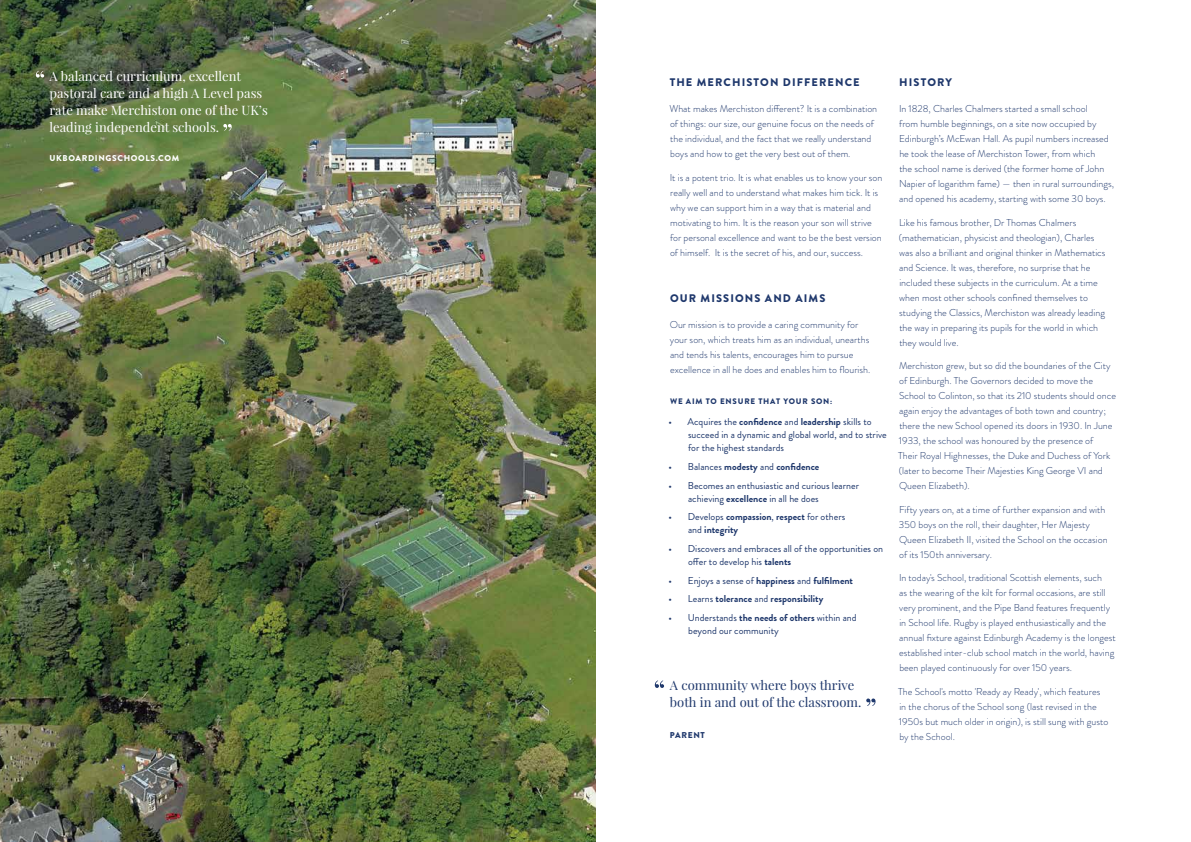
<style>
.page{position:relative;width:1191px;height:842px;background:#fff}
.page>*{position:absolute;margin:0;border:0;box-sizing:border-box;transform-origin:0 0}
.t1{font:13px/17px "Playfair Display";color:#fff}
.t2{font:13px/17px "Playfair Display";color:#1f386c}
.t3{font:900 11px "Brandon Grotesque";letter-spacing:.1em;color:#1f386c}
.t4{font:300 10px/15px "Brandon Grotesque";color:#1f386c}
.t5{font:10px/13px "Brandon Grotesque";color:#1f386c}
.t6{font:700 10px/13px "Brandon Grotesque";color:#1f386c}
.t7{font:900 8.4px "Brandon Grotesque";letter-spacing:.075em;color:#fff}
.t8{font:900 8.4px "Brandon Grotesque";letter-spacing:.075em;color:#1f386c}
.t9{font:900 8px "Brandon Grotesque";letter-spacing:.1em;color:#1f386c}
.s1{font-weight:700}
.s2{font-weight:400}
</style>
<div class="page">
<img style="left:0;top:0;width:595px;height:842px">
<svg style="left:223px;top:124px;width:9px;height:7px"></svg>
<svg style="left:36px;top:71px;width:8px;height:7px"></svg>
<svg style="left:866px;top:698px;width:9px;height:8px"></svg>
<svg style="left:655px;top:680px;width:9px;height:8px"></svg>
<h1 class="t1" style="left:49px;top:67px;width:220px">A balanced curriculum, excellent pastoral care and a high A Level pass rate make Merchiston one of the UK’s leading independent schools.</h1>
<p class="t7" style="left:49px;top:152px;width:131px">UKBOARDINGSCHOOLS.COM</p>
<p class="t3" style="left:669px;top:74px;width:191px">THE MERCHISTON DIFFERENCE</p>
<p class="t4" style="left:669px;top:101px;width:209px">What makes Merchiston different? It is a combination of things: our size, our genuine focus on the needs of the individual, and the fact that we really understand boys and how to get the very best out of them.</p>
<p class="t4" style="left:670px;top:170px;width:214px">It is a potent trio. It is what enables us to know your son really well and to understand what makes him tick. It is why we can support him in a way that is material and motivating to him. It is the reason your son will strive for personal excellence and want to be the best version of himself. It is the secret of his, and our, success.</p>
<p class="t3" style="left:670px;top:290px;width:157px">OUR MISSIONS AND AIMS</p>
<p class="t4" style="left:670px;top:317px;width:202px">Our mission is to provide a caring community for your son, which treats him as an individual, unearths and tends his talents, encourages him to pursue excellence in all he does and enables him to flourish.</p>
<p class="t9" style="left:670px;top:395px;width:164px">WE AIM TO ENSURE THAT YOUR SON:</p>
<p class="t5" style="left:688px;top:416px;width:200px;text-indent:-20px">• Acquires the <span class="s1">confidence</span> and <span class="s1">leadership</span> skills to succeed in a dynamic and global world, and to strive for the highest standards</p>
<p class="t6" style="left:668px;top:460px;width:152px"><span class="s2">• Balances</span> modesty <span class="s2">and</span> confidence</p>
<p class="t5" style="left:688px;top:479px;width:172px;text-indent:-20px">• Becomes an enthusiastic and curious learner achieving <span class="s1">excellence</span> in all he does</p>
<p class="t6" style="left:688px;top:511px;width:159px;text-indent:-20px"><span class="s2">• Develops</span> compassion<span class="s2">,</span> respect <span class="s2">for others and</span> integrity</p>
<p class="t5" style="left:688px;top:542px;width:197px;text-indent:-20px">• Discovers and embraces all of the opportunities on offer to develop his <span class="s1">talents</span></p>
<p class="t6" style="left:668px;top:574px;width:186px"><span class="s2">• Enjoys a sense of</span> happiness <span class="s2">and</span> fulfilment</p>
<p class="t6" style="left:668px;top:593px;width:156px"><span class="s2">• Learns</span> tolerance <span class="s2">and</span> responsibility</p>
<p class="t5" style="left:688px;top:611px;width:170px;text-indent:-20px">• Understands <span class="s1">the needs of others</span> within and beyond our community</p>
<h1 class="t2" style="left:670px;top:676px;width:193px">A community where boys thrive both in and out of the classroom.</h1>
<p class="t8" style="left:670px;top:729px;width:36px">PARENT</p>
<p class="t3" style="left:899px;top:74px;width:54px">HISTORY</p>
<p class="t4" style="left:899px;top:101px;width:216px">In 1828, Charles Chalmers started a small school<br>from humble beginnings, on a site now occupied by Edinburgh’s McEwan Hall. As pupil numbers increased he took the lease of Merchiston Tower, from which<br>the school name is derived (the former home of John Napier of logarithm fame) — then in rural surroundings, and opened his academy, starting with some 30 boys.</p>
<p class="t4" style="left:898px;top:215px;width:208px">Like his famous brother, Dr Thomas Chalmers (mathematician, physicist and theologian), Charles was also a brilliant and original thinker in Mathematics and Science. It was, therefore, no surprise that he included these subjects in the curriculum. At a time when most other schools confined themselves to studying the Classics, Merchiston was already leading the way in preparing its pupils for the world in which they would live.</p>
<p class="t4" style="left:898px;top:358px;width:219px">Merchiston grew, but so did the boundaries of the City of Edinburgh. The Governors decided to move the School to Colinton, so that its 210 students should once again enjoy the advantages of both town and country; there the new School opened its doors in 1930. In June 1933, the school was honoured by the presence of<br>Their Royal Highnesses, the Duke and Duchess of York (later to become Their Majesties King George VI and Queen Elizabeth).</p>
<p class="t4" style="left:899px;top:502px;width:210px">Fifty years on, at a time of further expansion and with 350 boys on the roll, their daughter, Her Majesty Queen Elizabeth II, visited the School on the occasion of its 150th anniversary.</p>
<p class="t4" style="left:899px;top:570px;width:218px">In today's School, traditional Scottish elements, such<br>as the wearing of the kilt for formal occasions, are still very prominent, and the Pipe Band features frequently in School life. Rugby is played enthusiastically and the annual fixture against Edinburgh Academy is the longest established inter-club school match in the world, having been played continuously for over 150 years.</p>
<p class="t4" style="left:898px;top:684px;width:211px">The School's motto 'Ready ay Ready', which features in the chorus of the School song (last revised in the 1950s but much older in origin), is still sung with gusto by the School.</p>
</div>
